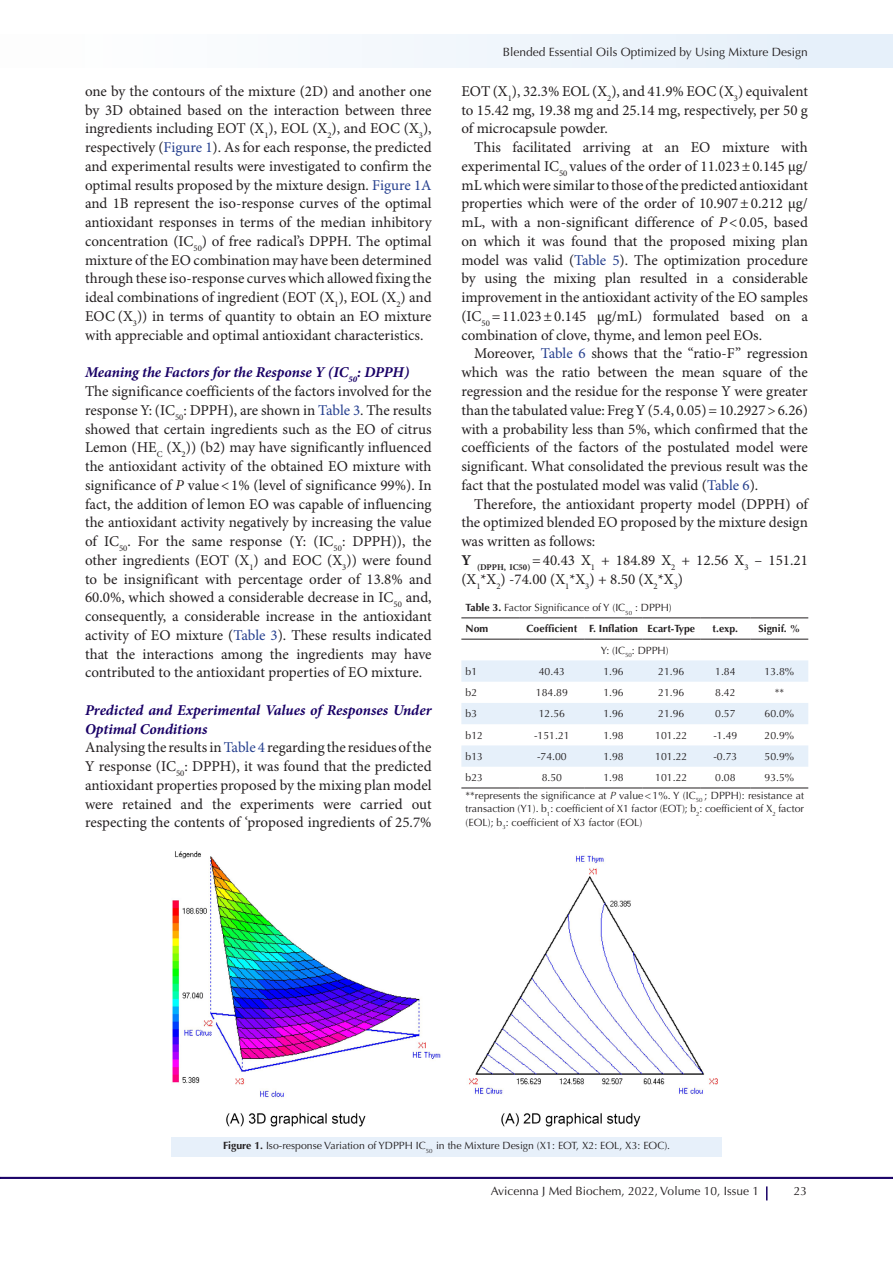
<style>
.page{position:relative;width:893px;height:1263px;background:#fff}
.page>*{position:absolute;margin:0;border:0;box-sizing:border-box;transform-origin:0 0}
.标-2{font:15px/18.8px "Minion Pro";color:#231f20;text-align:justify}
.t1{font:italic 700 15px/18.8px "Minion Pro";letter-spacing:-.005em;color:#190066}
.t2{font:12px "Optima LT Std";color:#231f20}
.标-2-2{font:10.5px/13.5px "Optima LT Std";color:#231f20;text-align:justify}
.t3{font:700 10.5px "Optima LT Std";color:#231f20}
._9__Tableau{font:10.5px "Optima LT Std";color:#231f20}
.s1{color:#253f8e}
.s2{font-style:italic}
.s3{font-weight:700}
</style>
<div class="page">
<hr style="left:0;top:1177px;width:893px;height:2px;background:#190066">
<div style="left:0;top:35px;width:892px;height:33px;background:#f2f7fc"></div>
<svg style="left:766px;top:1186px;width:1px;height:14px"></svg>
<div style="left:172px;top:1137px;width:550px;height:20px;background:#e7f0fa"></div>
<div style="left:461px;top:660px;width:347px;height:22px;background:#e6f0fa"></div>
<svg style="left:461px;top:703px;width:347px;height:64px"></svg>
<hr style="left:461px;top:618px;width:58px;height:1px;background:#231f20">
<hr style="left:519px;top:618px;width:66px;height:1px;background:#231f20">
<hr style="left:585px;top:618px;width:57px;height:1px;background:#231f20">
<hr style="left:642px;top:618px;width:58px;height:1px;background:#231f20">
<hr style="left:700px;top:618px;width:50px;height:1px;background:#231f20">
<hr style="left:750px;top:618px;width:58px;height:1px;background:#231f20">
<hr style="left:461px;top:639px;width:58px;height:1px;background:#231f20">
<hr style="left:519px;top:639px;width:66px;height:1px;background:#231f20">
<hr style="left:585px;top:639px;width:57px;height:1px;background:#231f20">
<hr style="left:642px;top:639px;width:58px;height:1px;background:#231f20">
<hr style="left:700px;top:639px;width:50px;height:1px;background:#231f20">
<hr style="left:750px;top:639px;width:58px;height:1px;background:#231f20">
<hr style="left:461px;top:788px;width:58px;height:1px;background:#231f20">
<hr style="left:519px;top:788px;width:66px;height:1px;background:#231f20">
<hr style="left:585px;top:788px;width:57px;height:1px;background:#231f20">
<hr style="left:642px;top:788px;width:58px;height:1px;background:#231f20">
<hr style="left:700px;top:788px;width:50px;height:1px;background:#231f20">
<hr style="left:750px;top:788px;width:58px;height:1px;background:#231f20">
<img style="left:172px;top:851px;width:546px;height:276px">
<p class="标-2" style="left:85px;top:82px;width:348px">one by the contours of the mixture (2D) and another one by 3D obtained based on the interaction between three ingredients including EOT (X<sub>1</sub>), EOL (X<sub>2</sub>), and EOC (X<sub>3</sub>), respectively (<span class="s1">Figure 1</span>). As for each response, the predicted and experimental results were investigated to confirm the optimal results proposed by the mixture design. <span class="s1">Figure 1A </span>and 1B represent the iso-response curves of the optimal antioxidant responses in terms of the median inhibitory concentration (IC<sub>50</sub>) of free radical’s DPPH. The optimal mixture of the EO combination may have been determined through these iso-response curves which allowed fixing the ideal combinations of ingredient (EOT (X<sub>1</sub>), EOL (X<sub>2</sub>) and EOC (X<sub>3</sub>)) in terms of quantity to obtain an EO mixture with appreciable and optimal antioxidant characteristics.</p>
<p class="t1" style="left:85px;top:363px;width:326px">Meaning the Factors for the Response Y (IC<sub>50</sub>: DPPH)</p>
<p class="标-2" style="left:85px;top:382px;width:348px">The significance coefficients of the factors involved for the response Y: (IC<sub>50</sub>: DPPH), are shown in <span class="s1">Table 3</span>. The results showed that certain ingredients such as the EO of citrus Lemon (HE<sub>C</sub> (X<sub>2</sub>)) (b2) may have significantly influenced the antioxidant activity of the obtained EO mixture with significance of <span class="s2">P</span> value&lt;1% (level of significance 99%). In fact, the addition of lemon EO was capable of influencing the antioxidant activity negatively by increasing the value of IC<sub>50</sub>. For the same response (Y: (IC<sub>50</sub>: DPPH)), the other ingredients (EOT (X<sub>1</sub>) and EOC (X<sub>3</sub>)) were found to be insignificant with percentage order of 13.8% and 60.0%, which showed a considerable decrease in IC<sub>50</sub> and, consequently, a considerable increase in the antioxidant activity of EO mixture (<span class="s1">Table 3</span>). These results indicated that the interactions among the ingredients may have contributed to the antioxidant properties of EO mixture.</p>
<p class="t1" style="left:85px;top:700px;width:348px">Predicted and Experimental Values of Responses Under<br>Optimal Conditions</p>
<p class="标-2" style="left:85px;top:739px;width:348px">Analysing the results in <span class="s1">Table 4</span> regarding the residues of the Y response (IC<sub>50</sub>: DPPH), it was found that the predicted antioxidant properties proposed by the mixing plan model were retained and the experiments were carried out respecting the contents of ‘proposed ingredients of 25.7%</p>
<p class="t2" style="left:503px;top:45px;width:307px">Blended Essential Oils Optimized by Using Mixture Design</p>
<p class="标-2" style="left:461px;top:82px;width:348px">EOT (X<sub>1</sub>), 32.3% EOL (X<sub>2</sub>), and 41.9% EOC (X<sub>3</sub>) equivalent to 15.42 mg, 19.38 mg and 25.14 mg, respectively, per 50 g of microcapsule powder.</p>
<p class="标-2" style="left:461px;top:139px;width:348px;text-indent:13px">This facilitated arriving at an EO mixture with experimental IC<sub>50</sub> values of the order of 11.023±0.145 µg/ mL which were similar to those of the predicted antioxidant properties which were of the order of 10.907±0.212 µg/ mL, with a non-significant difference of <span class="s2">P</span>&lt;0.05, based on which it was found that the proposed mixing plan model was valid (<span class="s1">Table 5</span>). The optimization procedure by using the mixing plan resulted in a considerable improvement in the antioxidant activity of the EO samples (IC<sub>50</sub> =11.023±0.145 µg/mL) formulated based on a combination of clove, thyme, and lemon peel EOs.</p>
<p class="标-2" style="left:461px;top:345px;width:348px;text-indent:13px">Moreover, <span class="s1">Table 6</span> shows that the “ratio-F” regression which was the ratio between the mean square of the regression and the residue for the response Y were greater than the tabulated value: Freg Y (5.4, 0.05)=10.2927&gt;6.26) with a probability less than 5%, which confirmed that the coefficients of the factors of the postulated model were significant. What consolidated the previous result was the fact that the postulated model was valid (<span class="s1">Table 6</span>).</p>
<p class="标-2" style="left:461px;top:495px;width:348px;text-indent:13px">Therefore, the antioxidant property model (DPPH) of the optimized blended EO proposed by the mixture design was written as follows:</p>
<p class="标-2" style="left:461px;top:551px;width:348px"><span class="s3">Y</span> <sub>(DPPH,</sub> <sub>IC50)</sub> =40.43 X<sub>1</sub> + 184.89 X<sub>2</sub> + 12.56 X<sub>3</sub> – 151.21 (X<sub>1</sub>*X<sub>2</sub>) -74.00 (X<sub>1</sub>*X<sub>3</sub>) + 8.50 (X<sub>2</sub>*X<sub>3</sub>)</p>
<p class="_9__Tableau" style="left:466px;top:601px;width:208px"><span class="s3">Table 3.</span> Factor Significance of Y (IC<sub>50</sub> : DPPH)</p>
<p class="t3" style="left:466px;top:623px;width:24px">Nom</p>
<p class="t3" style="left:527px;top:623px;width:52px">Coefficient</p>
<p class="t3" style="left:589px;top:623px;width:51px">F. Inflation</p>
<p class="t3" style="left:647px;top:623px;width:49px">Ecart-Type</p>
<p class="t3" style="left:713px;top:623px;width:27px">t.exp.</p>
<p class="t3" style="left:758px;top:623px;width:43px">Signif. %</p>
<p class="标-2-2" style="left:601px;top:643px;width:69px">Y: (IC<sub>50</sub>: DPPH)</p>
<p class="标-2-2" style="left:466px;top:665px;width:13px">b1</p>
<p class="标-2-2" style="left:539px;top:665px;width:28px">40.43</p>
<p class="标-2-2" style="left:603px;top:665px;width:22px">1.96</p>
<p class="标-2-2" style="left:658px;top:665px;width:28px">21.96</p>
<p class="标-2-2" style="left:715px;top:665px;width:22px">1.84</p>
<p class="标-2-2" style="left:764px;top:665px;width:31px">13.8%</p>
<p class="标-2-2" style="left:466px;top:686px;width:13px">b2</p>
<p class="标-2-2" style="left:536px;top:686px;width:34px">184.89</p>
<p class="标-2-2" style="left:603px;top:686px;width:22px">1.96</p>
<p class="标-2-2" style="left:658px;top:686px;width:28px">21.96</p>
<p class="标-2-2" style="left:715px;top:686px;width:22px">8.42</p>
<p class="标-2-2" style="left:775px;top:686px;width:11px">**</p>
<p class="标-2-2" style="left:466px;top:707px;width:13px">b3</p>
<p class="标-2-2" style="left:539px;top:707px;width:28px">12.56</p>
<p class="标-2-2" style="left:603px;top:707px;width:22px">1.96</p>
<p class="标-2-2" style="left:658px;top:707px;width:28px">21.96</p>
<p class="标-2-2" style="left:715px;top:707px;width:22px">0.57</p>
<p class="标-2-2" style="left:764px;top:707px;width:31px">60.0%</p>
<p class="标-2-2" style="left:466px;top:728px;width:19px">b12</p>
<p class="标-2-2" style="left:534px;top:728px;width:37px">-151.21</p>
<p class="标-2-2" style="left:603px;top:728px;width:22px">1.98</p>
<p class="标-2-2" style="left:655px;top:728px;width:34px">101.22</p>
<p class="标-2-2" style="left:713px;top:728px;width:25px">-1.49</p>
<p class="标-2-2" style="left:764px;top:728px;width:31px">20.9%</p>
<p class="标-2-2" style="left:466px;top:750px;width:19px">b13</p>
<p class="标-2-2" style="left:537px;top:750px;width:31px">-74.00</p>
<p class="标-2-2" style="left:603px;top:750px;width:22px">1.98</p>
<p class="标-2-2" style="left:655px;top:750px;width:34px">101.22</p>
<p class="标-2-2" style="left:713px;top:750px;width:25px">-0.73</p>
<p class="标-2-2" style="left:764px;top:750px;width:31px">50.9%</p>
<p class="标-2-2" style="left:466px;top:771px;width:19px">b23</p>
<p class="标-2-2" style="left:542px;top:771px;width:22px">8.50</p>
<p class="标-2-2" style="left:603px;top:771px;width:22px">1.98</p>
<p class="标-2-2" style="left:655px;top:771px;width:34px">101.22</p>
<p class="标-2-2" style="left:715px;top:771px;width:22px">0.08</p>
<p class="标-2-2" style="left:764px;top:771px;width:31px">93.5%</p>
<p class="标-2-2" style="left:466px;top:789px;width:340px">**represents the significance at <span class="s2">P</span> value&lt;1%. Y (IC<sub>50</sub> ; DPPH): resistance at transaction (Y1). b<sub>1</sub>: coefficient of X1 factor (EOT); b<sub>2</sub>: coefficient of X<sub>2</sub> factor (EOL); b<sub>3</sub>: coefficient of X3 factor (EOL)</p>
<p class="标-2-2" style="left:223px;top:1139px;width:449px"><span class="s3">Figure 1.</span> Iso-response Variation of YDPPH IC<sub>50</sub> in the Mixture Design (X1: EOT, X2: EOL, X3: EOC).</p>
<p class="t2" style="left:491px;top:1184px;width:270px">Avicenna J Med Biochem, 2022, Volume 10, Issue 1</p>
<p class="t2" style="left:794px;top:1184px;width:15px">23</p>
</div>
